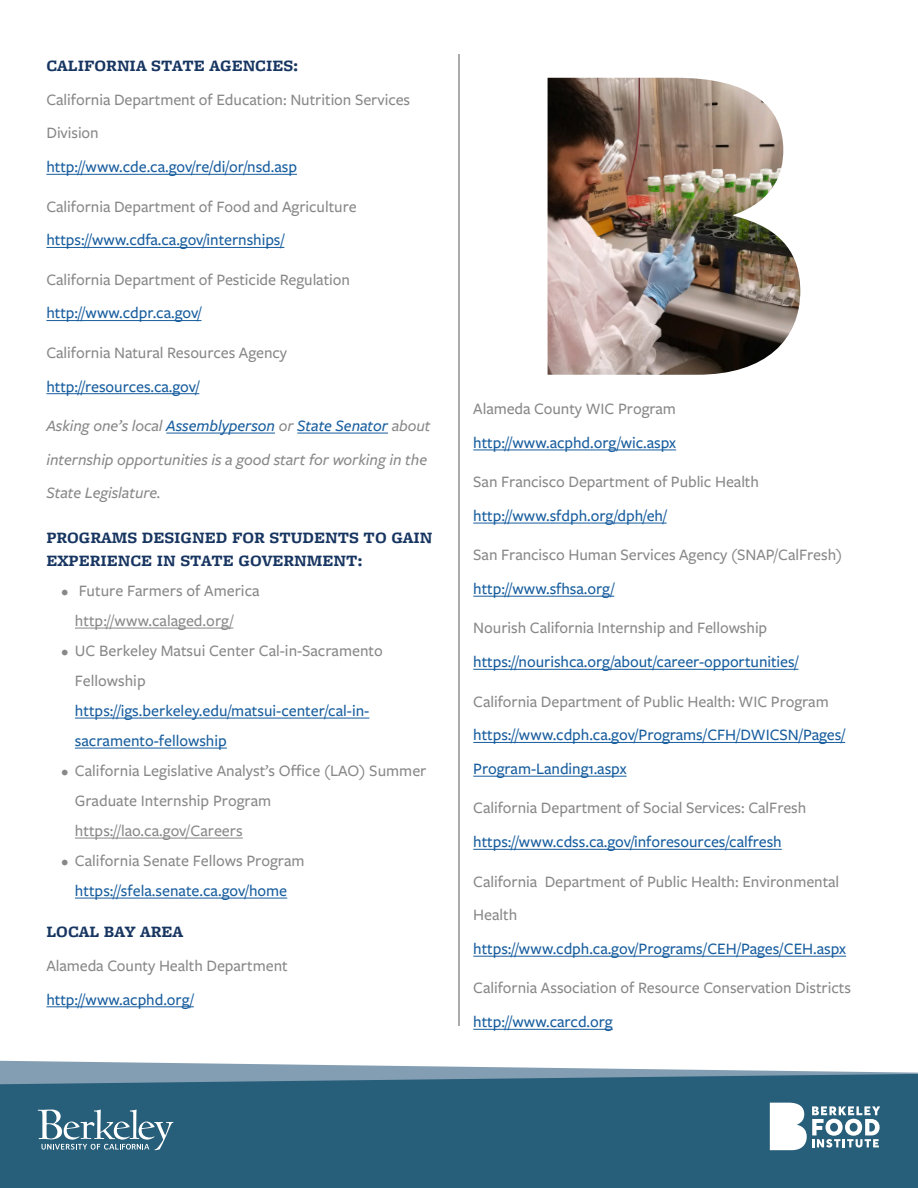
<style>
.page{position:relative;width:918px;height:1188px;background:#fff}
.page>*{position:absolute;margin:0;border:0;box-sizing:border-box;transform-origin:0 0}
.Body_Paragraph{font:500 16.5px/33.8px "Freight Sans Pro";letter-spacing:-.005em;color:#175d9e}
.Body_Paragraph-2{font:500 16.5px/33.8px "Freight Sans Pro";letter-spacing:-.005em;color:#898888}
.Header_1__Founder_s{font:500 16.5px/33.8px "Freight Sans Pro";letter-spacing:-.005em;color:#898888}
.Body_Paragraph-3{font:italic 500 16.5px/33.8px "Freight Sans Pro";letter-spacing:-.005em;color:#898888}
.Body_Paragraph-4{font:700 16.5px/22.5px "Freight Micro Pro";color:#173561}
.s1{font-family:"Freight Micro Pro";font-weight:700;color:#173561}
.s2{color:#175d9e}
.s3{font-size:15px}
.s4{font-size:15px;color:#898888}
.s5{color:#898888}
</style>
<div class="page">
<hr style="left:459px;top:54px;width:1px;height:972px;background:#57585a">
<div style="left:0;top:1074px;width:918px;height:114px;background:#275e79"></div>
<svg style="left:770px;top:1103px;width:110px;height:47px"></svg>
<svg style="left:0;top:1060px;width:918px;height:24px"></svg>
<svg style="left:38px;top:1110px;width:135px;height:40px"></svg>
<hr style="left:46px;top:174px;width:251px;height:1px;background:#175d9e">
<hr style="left:46px;top:247px;width:238px;height:1px;background:#175d9e">
<hr style="left:46px;top:320px;width:155px;height:1px;background:#175d9e">
<hr style="left:46px;top:393px;width:153px;height:1px;background:#175d9e">
<hr style="left:166px;top:433px;width:109px;height:1px;background:#175d9e">
<hr style="left:297px;top:433px;width:91px;height:1px;background:#175d9e">
<hr style="left:75px;top:628px;width:158px;height:1px;background:#898888">
<hr style="left:75px;top:718px;width:294px;height:1px;background:#175d9e">
<hr style="left:75px;top:748px;width:152px;height:1px;background:#175d9e">
<hr style="left:75px;top:838px;width:168px;height:1px;background:#898888">
<hr style="left:75px;top:898px;width:212px;height:1px;background:#175d9e">
<hr style="left:46px;top:1007px;width:148px;height:1px;background:#175d9e">
<hr style="left:473px;top:450px;width:203px;height:1px;background:#175d9e">
<hr style="left:473px;top:523px;width:194px;height:1px;background:#175d9e">
<hr style="left:473px;top:596px;width:141px;height:1px;background:#175d9e">
<hr style="left:473px;top:669px;width:326px;height:1px;background:#175d9e">
<hr style="left:473px;top:742px;width:372px;height:1px;background:#175d9e">
<hr style="left:473px;top:776px;width:154px;height:1px;background:#175d9e">
<hr style="left:473px;top:849px;width:309px;height:1px;background:#175d9e">
<hr style="left:473px;top:956px;width:373px;height:1px;background:#175d9e">
<hr style="left:473px;top:1029px;width:140px;height:1px;background:#175d9e">
<img style="left:548px;top:78px;width:252px;height:297px">
<p class="Header_1__Founder_s" style="left:46px;top:48px;width:365px"><span class="s1">CALIFORNIA STATE AGENCIES:<br></span>California Department of Education: Nutrition Services Division<br><span class="s2">http://www.cde.ca.gov/re/di/or/nsd.asp</span></p>
<p class="Body_Paragraph-2" style="left:46px;top:189px;width:312px">California Department of Food and Agriculture <span class="s2">https://www.cdfa.ca.gov/internships/</span></p>
<p class="Body_Paragraph-2" style="left:46px;top:262px;width:305px">California Department of Pesticide Regulation <span class="s2">http://www.cdpr.ca.gov/</span></p>
<p class="Body_Paragraph-2" style="left:46px;top:335px;width:242px">California Natural Resources Agency <span class="s2">http://resources.ca.gov/</span></p>
<p class="Body_Paragraph-3" style="left:46px;top:408px;width:386px">Asking one’s local <span class="s2">Assemblyperson</span> or <span class="s2">State Senator</span> about internship opportunities is a good start for working in the<br>State Legislature.</p>
<p class="Body_Paragraph-4" style="left:46px;top:526px;width:388px">PROGRAMS DESIGNED FOR STUDENTS TO GAIN<br>EXPERIENCE IN STATE GOVERNMENT:</p>
<p class="Header_1__Founder_s" style="left:75px;top:575px;width:186px;line-height:30px;text-indent:-14px"><span class="s3">•</span> Future Farmers of America http://www.calaged.org/</p>
<p class="Body_Paragraph" style="left:75px;top:635px;width:309px;line-height:30px;text-indent:-14px"><span class="s4">•</span> <span class="s5">UC Berkeley Matsui Center Cal-in-Sacramento Fellowship </span>https://igs.berkeley.edu/matsui-center/cal-in&shy;sacramento-fellowship</p>
<p class="Header_1__Founder_s" style="left:75px;top:755px;width:353px;line-height:30px;text-indent:-14px"><span class="s3">•</span> California Legislative Analyst’s Office (LAO) Summer<br>Graduate Internship Program https://lao.ca.gov/Careers</p>
<p class="Body_Paragraph" style="left:61px;top:845px;width:245px;line-height:30px;text-align:center"><span class="s4">•</span> <span class="s5">California Senate Fellows Program </span>https://sfela.senate.ca.gov/home</p>
<p class="Header_1__Founder_s" style="left:46px;top:914px;width:243px"><span class="s1">LOCAL BAY AREA<br></span>Alameda County Health Department <span class="s2">http://www.acphd.org/</span></p>
<p class="Body_Paragraph" style="left:473px;top:391px;width:204px"><span class="s5">Alameda County WIC Program </span>http://www.acphd.org/wic.aspx</p>
<p class="Body_Paragraph-2" style="left:473px;top:464px;width:287px">San Francisco Department of Public Health <span class="s2">http://www.sfdph.org/dph/eh/</span></p>
<p class="Body_Paragraph-2" style="left:473px;top:537px;width:370px">San Francisco Human Services Agency (SNAP/CalFresh) <span class="s2">http://www.sfhsa.org/</span></p>
<p class="Body_Paragraph" style="left:473px;top:611px;width:327px"><span class="s5">Nourish California Internship and Fellowship </span>https://nourishca.org/about/career-opportunities/</p>
<p class="Body_Paragraph" style="left:473px;top:684px;width:373px"><span class="s5">California Department of Public Health: WIC Program </span>https://www.cdph.ca.gov/Programs/CFH/DWICSN/Pages/<br>Program-Landing1.aspx</p>
<p class="Body_Paragraph" style="left:473px;top:791px;width:335px"><span class="s5">California Department of Social Services: CalFresh </span>https://www.cdss.ca.gov/inforesources/calfresh</p>
<p class="Body_Paragraph-2" style="left:473px;top:864px;width:374px">California Department of Public Health: Environmental<br>Health <span class="s2">https://www.cdph.ca.gov/Programs/CEH/Pages/CEH.aspx</span></p>
<p class="Body_Paragraph-2" style="left:473px;top:971px;width:379px">California Association of Resource Conservation Districts <span class="s2">http://www.carcd.org</span></p>
</div>
